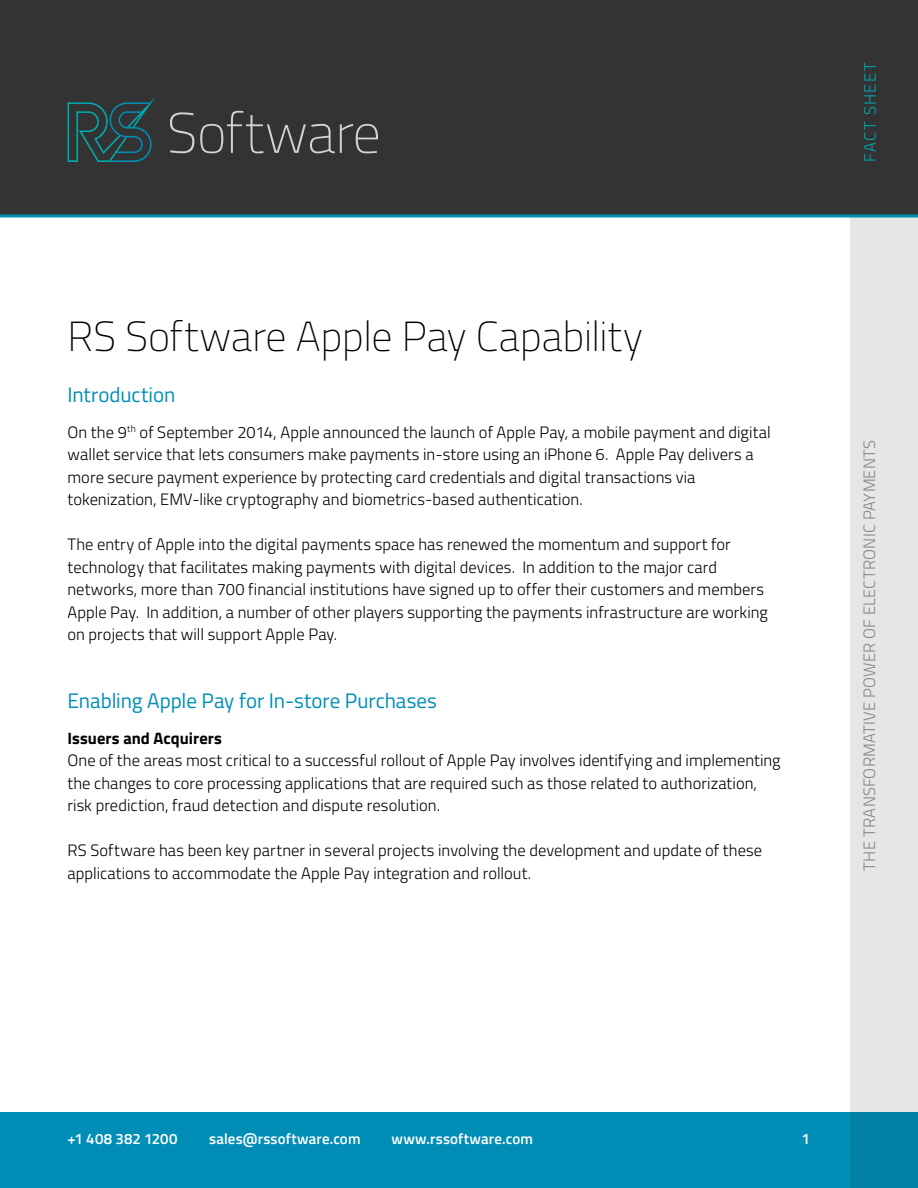
<style>
.page{position:relative;width:918px;height:1188px;background:#fff}
.page>*{position:absolute;margin:0;border:0;box-sizing:border-box;transform-origin:0 0}
.t1{font:100 42px "Titillium Web";color:#000}
.t2{font:21px "Titillium Web";letter-spacing:-.005em;color:#008eb7}
.t3{font:300 16.5px/22.5px "Titillium Web";color:#000}
.t4{font:300 16.5px "Titillium Web";letter-spacing:.01em;color:#939598}
.t5{font:700 16.5px "Titillium Web";color:#020101}
.t6{font:300 16.5px "Titillium Web";letter-spacing:.08em;color:#00aaad}
.t7{font:600 15px "Titillium Web";letter-spacing:.005em;color:#fff}
</style>
<div class="page">
<div style="left:0;top:1112px;width:918px;height:76px;background:#008eb7"></div>
<svg style="left:850px;top:218px;width:68px;height:970px;background:#d3dee0"></svg>
<div style="left:0;top:0;width:918px;height:216px;background:#333334"></div>
<svg style="left:170px;top:112px;width:24px;height:41px"></svg>
<svg style="left:200px;top:111px;width:178px;height:42px"></svg>
<svg style="left:68px;top:97px;width:87px;height:65px"></svg>
<svg style="left:0;top:214px;width:918px;height:4px;background:#2590af"></svg>
<h1 class="t1" style="left:68px;top:306px;width:577px">RS Software Apple Pay Capability</h1>
<p class="t2" style="left:68px;top:379px;width:109px">Introduction</p>
<p class="t3" style="left:68px;top:420px;width:705px">On the 9<sup>th</sup> of September 2014, Apple announced the launch of Apple Pay, a mobile payment and digital wallet service that lets consumers make payments in-store using an iPhone 6. Apple Pay delivers a more secure payment experience by protecting card credentials and digital transactions via tokenization, EMV-like cryptography and biometrics-based authentication.</p>
<p class="t3" style="left:68px;top:532px;width:702px">The entry of Apple into the digital payments space has renewed the momentum and support for technology that facilitates making payments with digital devices. In addition to the major card networks, more than 700 financial institutions have signed up to offer their customers and members Apple Pay. In addition, a number of other players supporting the payments infrastructure are working on projects that will support Apple Pay.</p>
<p class="t2" style="left:68px;top:685px;width:371px">Enabling Apple Pay for In-store Purchases</p>
<p class="t5" style="left:68px;top:725px;width:156px">Issuers and Acquirers</p>
<p class="t3" style="left:68px;top:748px;width:715px">One of the areas most critical to a successful rollout of Apple Pay involves identifying and implementing the changes to core processing applications that are required such as those related to authorization, risk prediction, fraud detection and dispute resolution.</p>
<p class="t3" style="left:68px;top:838px;width:696px">RS Software has been key partner in several projects involving the development and update of these applications to accommodate the Apple Pay integration and rollout.</p>
<p class="t6" style="left:858px;top:162px;width:101px;rotate:-90deg">FACT SHEET</p>
<p class="t4" style="left:857px;top:871px;width:432px;rotate:-90deg">THE TRANSFORMATIVE POWER OF ELECTRONIC PAYMENTS</p>
<p class="t7" style="left:68px;top:1128px;width:111px">+1 408 382 1200</p>
<p class="t7" style="left:209px;top:1128px;width:153px">sales@rssoftware.com</p>
<p class="t7" style="left:392px;top:1128px;width:143px">www.rssoftware.com</p>
<p class="t7" style="left:802px;top:1128px;width:10px">1</p>
</div>
